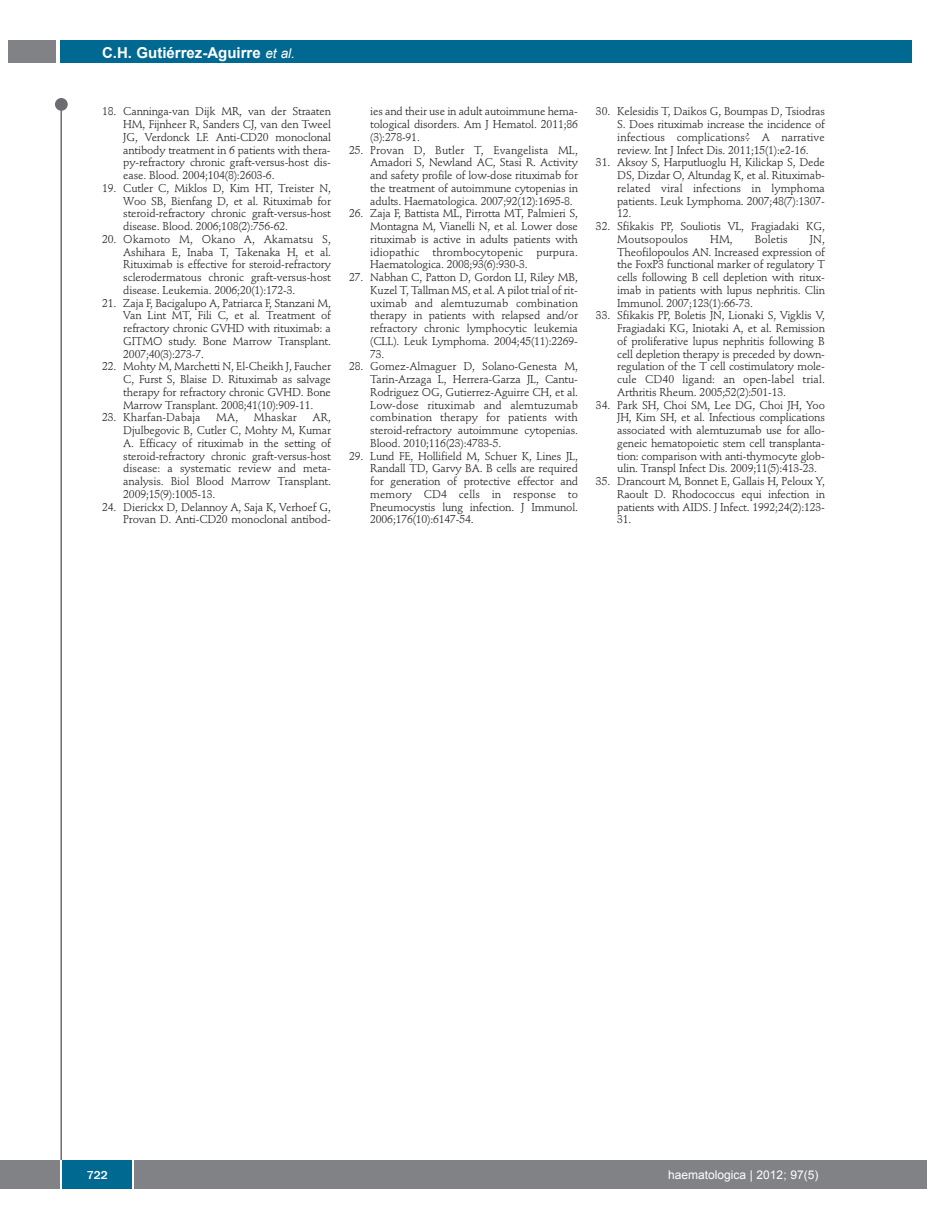
<style>
.page{position:relative;width:927px;height:1225px;background:#fff}
.page>*{position:absolute;margin:0;border:0;box-sizing:border-box;transform-origin:0 0}
.t1{font:700 15px "Arial";color:#fff}
.t2{font:12px "Arial";color:#fff}
.t3{font:500 12px "Franklin Gothic";color:#fff}
.t4{font:11.25px/12.8px "Stempel Schneidler";letter-spacing:-.015em;color:#231f20;text-align:justify}
.t5{font:11.25px "Stempel Schneidler";letter-spacing:.005em;color:#231f20}
.s1{font-weight:400;font-style:italic;font-size:13.5px}
</style>
<div class="page">
<div style="left:909px;top:1160px;width:18px;height:28px;background:#808285"></div>
<div style="left:55px;top:98px;width:13px;height:13px;background:#6c6d70;border-radius:50%"></div>
<hr style="left:60px;top:101px;width:2px;height:1061px;background:#6c6d70">
<div style="left:60px;top:40px;width:852px;height:22px;background:#006991"></div>
<div style="left:9px;top:40px;width:47px;height:22px;background:#808285"></div>
<div style="left:0;top:1160px;width:911px;height:28px;background:#808285"></div>
<div style="left:62px;top:1160px;width:71px;height:28px;background:#006991"></div>
<hr style="left:60px;top:1160px;width:2px;height:28px;background:#fff">
<svg style="left:133px;top:1160px;width:1px;height:28px"></svg>
<h1 class="t1" style="left:102px;top:44px;width:195px">C.H. gutiérrez-aguirre <span class="s1">et al.</span></h1>
<p class="t4" style="left:123px;top:106px;width:209px;text-indent:-21px">18. Canninga-van Dijk MR, van der Straaten HM, Fijnheer R, Sanders CJ, van den Tweel JG, Verdonck LF. Anti-CD20 monoclonal antibody treatment in 6 patients with thera&shy;py-refractory chronic graft-versus-host dis&shy;ease. Blood. 2004;104(8):2603-6.</p>
<p class="t4" style="left:123px;top:183px;width:209px;text-indent:-21px">19. Cutler C, Miklos D, Kim HT, Treister N, Woo SB, Bienfang D, et al. Rituximab for steroid-refractory chronic graft-versus-host disease. Blood. 2006;108(2):756-62.</p>
<p class="t4" style="left:123px;top:234px;width:209px;text-indent:-21px">20. Okamoto M, Okano A, Akamatsu S, Ashihara E, Inaba T, Takenaka H, et al.<br>Rituximab is effective for steroid-refractory sclerodermatous chronic graft-versus-host disease. Leukemia. 2006;20(1):172-3.</p>
<p class="t4" style="left:123px;top:297px;width:209px;text-indent:-21px">21. Zaja F, Bacigalupo A, Patriarca F, Stanzani M, Van Lint MT, Fili C, et al. Treatment of refractory chronic GVHD with rituximab: a GITMO study. Bone Marrow Transplant.<br>2007;40(3):273-7.</p>
<p class="t4" style="left:123px;top:361px;width:209px;text-indent:-21px">22. Mohty M, Marchetti N, El-Cheikh J, Faucher C, Furst S, Blaise D. Rituximab as salvage therapy for refractory chronic GVHD. Bone Marrow Transplant. 2008;41(10):909-11.</p>
<p class="t5" style="left:102px;top:413px;width:100px">23. Kharfan-Dabaja</p>
<p class="t4" style="left:216px;top:412px;width:23px">MA,</p>
<p class="t5" style="left:254px;top:413px;width:45px">Mhaskar</p>
<p class="t4" style="left:123px;top:412px;width:209px;text-indent:189px">AR, Djulbegovic B, Cutler C, Mohty M, Kumar A. Efficacy of rituximab in the setting of steroid-refractory chronic graft-versus-host disease: a systematic review and meta&shy;analysis. Biol Blood Marrow Transplant.<br>2009;15(9):1005-13.</p>
<p class="t4" style="left:102px;top:501px;width:230px;text-align:right">24. Dierickx D, Delannoy A, Saja K, Verhoef G,<br>Provan D. Anti-CD20 monoclonal antibod-</p>
<p class="t4" style="left:370px;top:106px;width:209px">ies and their use in adult autoimmune hema&shy;tological disorders. Am J Hematol. 2011;86 (3):278-91.</p>
<p class="t4" style="left:370px;top:144px;width:209px;text-indent:-21px">25. Provan D, Butler T, Evangelista ML, Amadori S, Newland AC, Stasi R. Activity and safety profile of low-dose rituximab for the treatment of autoimmune cytopenias in adults. Haematologica. 2007;92(12):1695-8.</p>
<p class="t4" style="left:370px;top:208px;width:209px;text-indent:-21px">26. Zaja F, Battista ML, Pirrotta MT, Palmieri S, Montagna M, Vianelli N, et al. Lower dose rituximab is active in adults patients with idiopathic thrombocytopenic purpura.<br>Haematologica. 2008;93(6):930-3.</p>
<p class="t4" style="left:370px;top:272px;width:209px;text-indent:-21px">27. Nabhan C, Patton D, Gordon LI, Riley MB, Kuzel T, Tallman MS, et al. A pilot trial of rit&shy;uximab and alemtuzumab combination therapy in patients with relapsed and/or refractory chronic lymphocytic leukemia (CLL). Leuk Lymphoma. 2004;45(11):2269- 73.</p>
<p class="t4" style="left:370px;top:361px;width:209px;text-indent:-21px">28. Gomez-Almaguer D, Solano-Genesta M, Tarin-Arzaga L, Herrera-Garza JL, Cantu-Rodriguez OG, Gutierrez-Aguirre CH, et al.<br>Low-dose rituximab and alemtuzumab combination therapy for patients with steroid-refractory autoimmune cytopenias.<br>Blood. 2010;116(23):4783-5.</p>
<p class="t4" style="left:370px;top:450px;width:209px;text-indent:-21px">29. Lund FE, Hollifield M, Schuer K, Lines JL, Randall TD, Garvy BA. B cells are required for generation of protective effector and memory CD4 cells in response to Pneumocystis lung infection. J Immunol.<br>2006;176(10):6147-54.</p>
<p class="t4" style="left:617px;top:106px;width:209px;text-indent:-21px">30. Kelesidis T, Daikos G, Boumpas D, Tsiodras S. Does rituximab increase the incidence of infectious complications? A narrative review. Int J Infect Dis. 2011;15(1):e2-16.</p>
<p class="t4" style="left:617px;top:157px;width:209px;text-indent:-21px">31. Aksoy S, Harputluoglu H, Kilickap S, Dede DS, Dizdar O, Altundag K, et al. Rituximab&shy;related viral infections in lymphoma patients. Leuk Lymphoma. 2007;48(7):1307- 12.</p>
<p class="t4" style="left:617px;top:221px;width:209px;text-indent:-21px">32. Sfikakis PP, Souliotis VL, Fragiadaki KG,<br>Moutsopoulos</p>
<p class="t4" style="left:710px;top:234px;width:24px">HM,</p>
<p class="t5" style="left:755px;top:234px;width:34px">Boletis</p>
<p class="t4" style="left:617px;top:234px;width:209px;text-indent:193px">JN, Theofilopoulos AN. Increased expression of the FoxP3 functional marker of regulatory T cells following B cell depletion with ritux&shy;imab in patients with lupus nephritis. Clin Immunol. 2007;123(1):66-73.</p>
<p class="t4" style="left:617px;top:310px;width:209px;text-indent:-21px">33. Sfikakis PP, Boletis JN, Lionaki S, Vigklis V, Fragiadaki KG, Iniotaki A, et al. Remission of proliferative lupus nephritis following B cell depletion therapy is preceded by down&shy;regulation of the T cell costimulatory mole&shy;cule CD40 ligand: an open-label trial.<br>Arthritis Rheum. 2005;52(2):501-13.</p>
<p class="t4" style="left:617px;top:399px;width:209px;text-indent:-21px">34. Park SH, Choi SM, Lee DG, Choi JH, Yoo JH, Kim SH, et al. Infectious complications associated with alemtuzumab use for allo&shy;geneic hematopoietic stem cell transplanta&shy;tion: comparison with anti-thymocyte glob&shy;ulin. Transpl Infect Dis. 2009;11(5):413-23.</p>
<p class="t4" style="left:617px;top:476px;width:209px;text-indent:-21px">35. Drancourt M, Bonnet E, Gallais H, Peloux Y, Raoult D. Rhodococcus equi infection in patients with AIDS. J Infect. 1992;24(2):123- 31.</p>
<p class="t3" style="left:87px;top:1171px;width:23px">722</p>
<p class="t2" style="left:668px;top:1168px;width:152px">haematologica | 2012; 97(5)</p>
</div>
